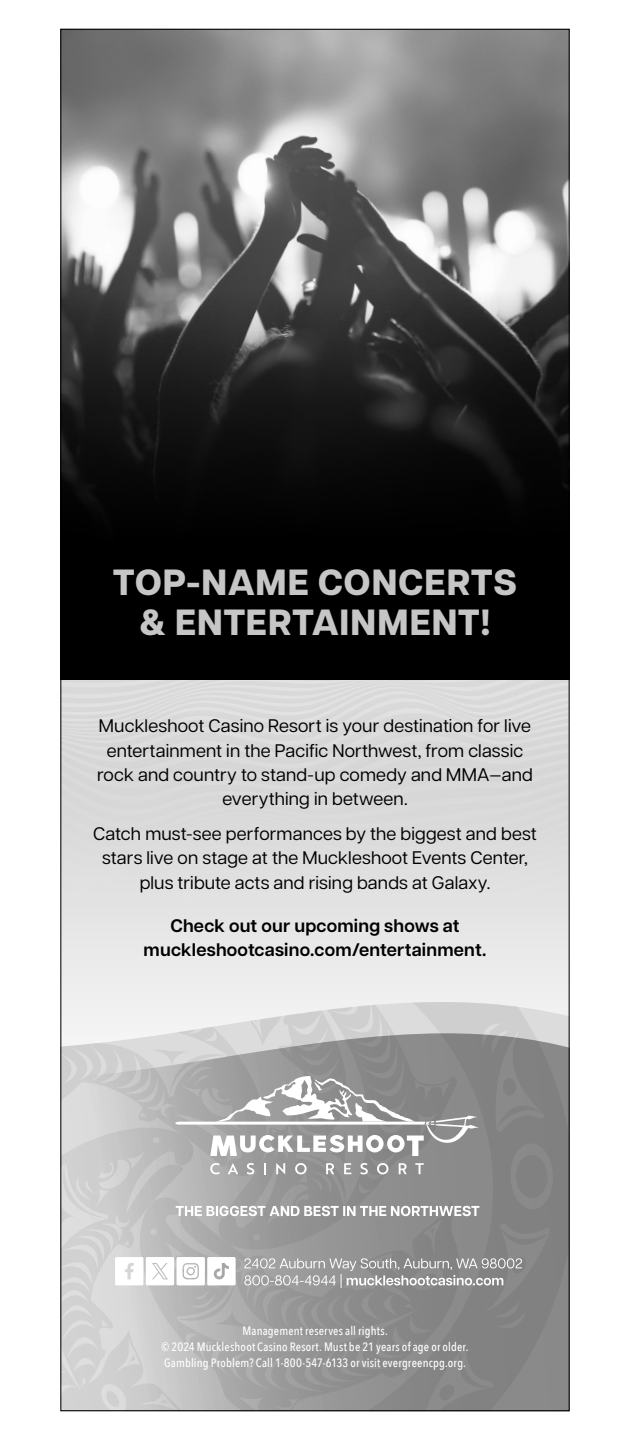
<style>
.page{position:relative;width:630px;height:1440px;background:#fff}
.page>*{position:absolute;margin:0;border:0;box-sizing:border-box;transform-origin:0 0}
.t1{font:800 36.4px/40.4px "Articulat CF";letter-spacing:.02em;color:#c6c6c6;text-align:center}
.t2{font:18.2px/24.2px "Articulat CF";letter-spacing:.01em;color:#000;text-align:center}
.t3{font:600 18.2px/24.2px "Articulat CF";letter-spacing:.01em;color:#000;text-align:center}
.t4{font:500 12.2px/16.2px "Avenir Next Condensed";letter-spacing:.015em;color:#fff;text-align:center}
</style>
<div class="page">
<svg style="left:62px;top:1002px;width:506px;height:31px"></svg>
<svg style="left:62px;top:1033px;width:506px;height:376px;background:#a3a3a3"></svg>
<div style="left:60px;top:150px;width:510px;height:530px;background:#000"></div>
<img style="left:62px;top:31px;width:506px;height:478px">
<svg style="left:62px;top:1046px;width:487px;height:284px;background:#a9a9a9"></svg>
<h1 class="t1" style="left:113px;top:561px;width:406px">TOP-NAME CONCERTS &amp; ENTERTAINMENT!</h1>
<p class="t2" style="left:97px;top:713px;width:437px">Muckleshoot Casino Resort is your destination for live entertainment in the Pacific Northwest, from classic rock and country to stand-up comedy and MMA—and everything in between.</p>
<p class="t2" style="left:93px;top:820px;width:445px">Catch must-see performances by the biggest and best stars live on stage at the Muckleshoot Events Center, plus tribute acts and rising bands at Galaxy.</p>
<p class="t3" style="left:144px;top:913px;width:344px">Check out our upcoming shows at muckleshootcasino.com/entertainment.</p>
<p class="t4" style="left:162px;top:1323px;width:309px">Management reserves all rights.<br>© 2024 Muckleshoot Casino Resort. Must be 21 years of age or older.<br>Gambling Problem? Call 1-800-547-6133 or visit evergreencpg.org.</p>
</div>
